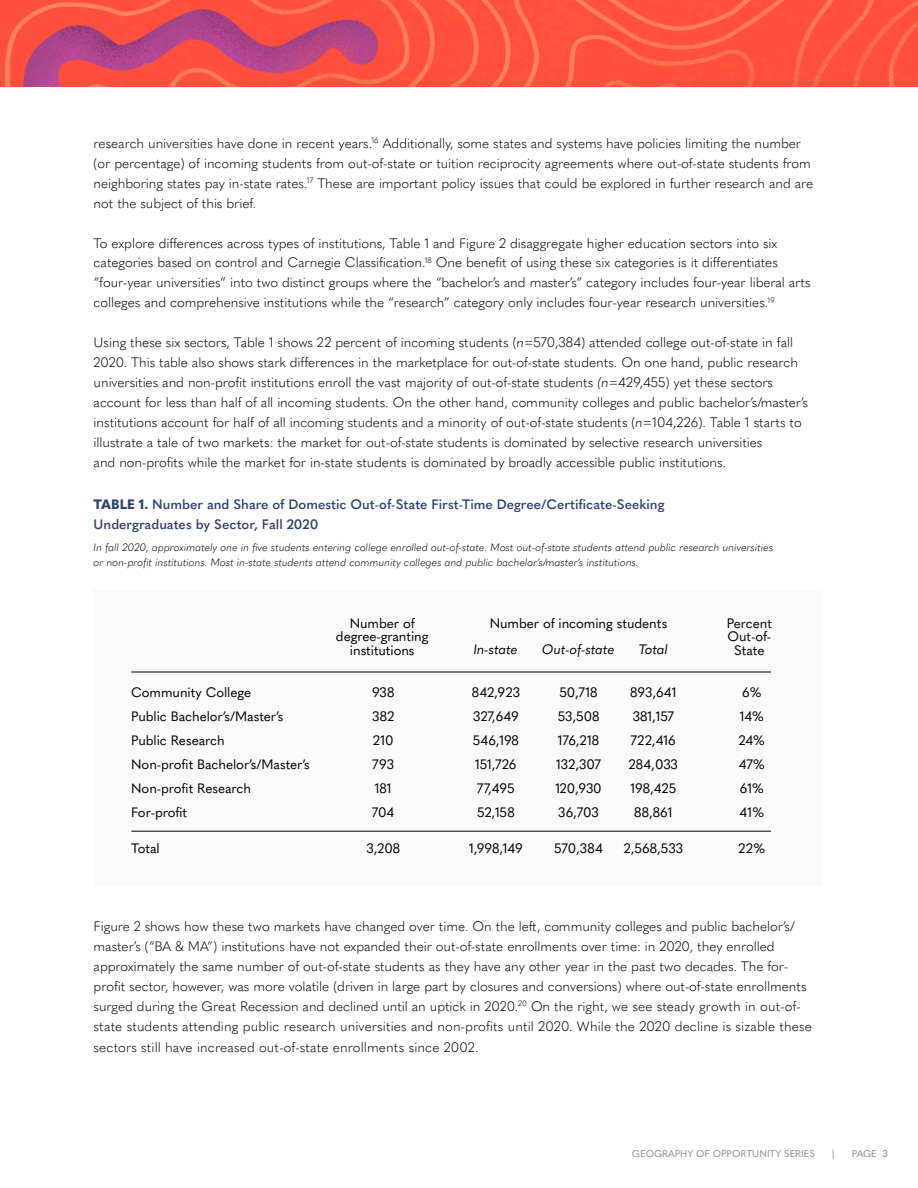
<style>
.page{position:relative;width:918px;height:1188px;background:#fff}
.page>*{position:absolute;margin:0;border:0;box-sizing:border-box;transform-origin:0 0}
.t1{font:300 13.5px/20px "Quasimoda";letter-spacing:-.005em;color:#000}
.t2{font:13.5px/13.5px "Quasimoda";letter-spacing:-.005em;color:#000;text-align:center}
.t3{font:600 13.5px/19.5px "Quasimoda";color:#344273}
.t4{font:italic 13.5px "Quasimoda";letter-spacing:-.005em;color:#000}
.t5{font:italic 300 10.5px/15px "Quasimoda";color:#000}
.t6{font:500 9.75px "Quasimoda";color:#999}
.s1{font-style:italic}
.s2{font-weight:800}
</style>
<div class="page">
<img style="left:0;top:0;width:918px;height:87px">
<div style="left:94px;top:590px;width:728px;height:296px;background:#fafafa"></div>
<hr style="left:131px;top:672px;width:640px;height:1px;background:#000">
<hr style="left:131px;top:831px;width:640px;height:1px;background:#000">
<p class="t1" style="left:94px;top:132px;width:721px">research universities have done in recent years.<sup>16</sup> Additionally, some states and systems have policies limiting the number (or percentage) of incoming students from out-of-state or tuition reciprocity agreements where out-of-state students from neighboring states pay in-state rates.<sup>17</sup> These are important policy issues that could be explored in further research and are not the subject of this brief.</p>
<p class="t1" style="left:94px;top:232px;width:719px">To explore differences across types of institutions, Table 1 and Figure 2 disaggregate higher education sectors into six categories based on control and Carnegie Classification.<sup>18</sup> One benefit of using these six categories is it differentiates “four-year universities” into two distinct groups where the “bachelor’s and master’s” category includes four-year liberal arts colleges and comprehensive institutions while the “research” category only includes four-year research universities.<sup>19</sup></p>
<p class="t1" style="left:94px;top:332px;width:716px">Using these six sectors, Table 1 shows 22 percent of incoming students (<span class="s1">n</span>=570,384) attended college out-of-state in fall 2020. This table also shows stark differences in the marketplace for out-of-state students. On one hand, public research universities and non-profit institutions enroll the vast majority of out-of-state students <span class="s1">(n</span>=429,455) yet these sectors account for less than half of all incoming students. On the other hand, community colleges and public bachelor’s/master’s institutions account for half of all incoming students and a minority of out-of-state students (<span class="s1">n</span>=104,226). Table 1 starts to illustrate a tale of two markets: the market for out-of-state students is dominated by selective research universities<br>and non-profits while the market for in-state students is dominated by broadly accessible public institutions.</p>
<p class="t3" style="left:94px;top:494px;width:572px"><span class="s2">TABLE 1.</span> Number and Share of Domestic Out-of-State First-Time Degree/Certificate-Seeking<br>Undergraduates by Sector, Fall 2020</p>
<p class="t5" style="left:94px;top:539px;width:681px">In fall 2020, approximately one in five students entering college enrolled out-of-state. Most out-of-state students attend public research universities or non-profit institutions. Most in-state students attend community colleges and public bachelor’s/master’s institutions.</p>
<p class="t2" style="left:131px;top:684px;width:121px">Community College</p>
<p class="t2" style="left:131px;top:708px;width:154px">Public Bachelor’s/Master’s</p>
<p class="t2" style="left:131px;top:732px;width:95px">Public Research</p>
<p class="t2" style="left:131px;top:756px;width:180px">Non-profit Bachelor’s/Master’s</p>
<p class="t2" style="left:131px;top:780px;width:122px">Non-profit Research</p>
<p class="t2" style="left:131px;top:804px;width:57px">For-profit</p>
<p class="t2" style="left:131px;top:840px;width:30px">Total</p>
<p class="t2" style="left:336px;top:615px;width:94px">Number of degree-granting</p>
<p class="t2" style="left:350px;top:642px;width:66px">institutions</p>
<p class="t2" style="left:372px;top:684px;width:24px">938</p>
<p class="t2" style="left:372px;top:708px;width:24px">382</p>
<p class="t2" style="left:373px;top:732px;width:22px">210</p>
<p class="t2" style="left:372px;top:756px;width:23px">793</p>
<p class="t2" style="left:375px;top:780px;width:18px">181</p>
<p class="t2" style="left:372px;top:804px;width:24px">704</p>
<p class="t2" style="left:366px;top:840px;width:35px">3,208</p>
<p class="t2" style="left:490px;top:615px;width:179px">Number of incoming students</p>
<p class="t4" style="left:474px;top:639px;width:46px">In-state</p>
<p class="t4" style="left:542px;top:639px;width:74px">Out-of-state</p>
<p class="t4" style="left:639px;top:639px;width:31px">Total</p>
<p class="t2" style="left:472px;top:684px;width:50px">842,923</p>
<p class="t2" style="left:473px;top:708px;width:47px">327,649</p>
<p class="t2" style="left:473px;top:732px;width:48px">546,198</p>
<p class="t2" style="left:475px;top:756px;width:43px">151,726</p>
<p class="t2" style="left:477px;top:780px;width:39px">77,495</p>
<p class="t2" style="left:477px;top:804px;width:39px">52,158</p>
<p class="t2" style="left:469px;top:840px;width:55px">1,998,149</p>
<p class="t2" style="left:630px;top:684px;width:48px">893,641</p>
<p class="t2" style="left:633px;top:708px;width:43px">381,157</p>
<p class="t2" style="left:631px;top:732px;width:46px">722,416</p>
<p class="t2" style="left:629px;top:756px;width:51px">284,033</p>
<p class="t2" style="left:631px;top:780px;width:47px">198,425</p>
<p class="t2" style="left:634px;top:804px;width:40px">88,861</p>
<p class="t2" style="left:624px;top:840px;width:61px">2,568,533</p>
<p class="t2" style="left:559px;top:684px;width:40px">50,718</p>
<p class="t2" style="left:558px;top:708px;width:43px">53,508</p>
<p class="t2" style="left:558px;top:732px;width:43px">176,218</p>
<p class="t2" style="left:556px;top:756px;width:46px">132,307</p>
<p class="t2" style="left:555px;top:780px;width:48px">120,930</p>
<p class="t2" style="left:558px;top:804px;width:42px">36,703</p>
<p class="t2" style="left:554px;top:840px;width:50px">570,384</p>
<p class="t2" style="left:727px;top:615px;width:47px">Percent</p>
<p class="t2" style="left:727px;top:629px;width:45px">Out-of-</p>
<p class="t2" style="left:734px;top:642px;width:32px">State</p>
<p class="t2" style="left:742px;top:684px;width:22px">6%</p>
<p class="t2" style="left:740px;top:708px;width:26px">14%</p>
<p class="t2" style="left:739px;top:732px;width:28px">24%</p>
<p class="t2" style="left:739px;top:756px;width:28px">47%</p>
<p class="t2" style="left:740px;top:780px;width:26px">61%</p>
<p class="t2" style="left:740px;top:804px;width:26px">41%</p>
<p class="t2" style="left:739px;top:840px;width:28px">22%</p>
<p class="t1" style="left:94px;top:915px;width:720px">Figure 2 shows how these two markets have changed over time. On the left, community colleges and public bachelor’s/ master’s (“BA &amp; MA”) institutions have not expanded their out-of-state enrollments over time: in 2020, they enrolled approximately the same number of out-of-state students as they have any other year in the past two decades. The for&shy;profit sector, however, was more volatile (driven in large part by closures and conversions) where out-of-state enrollments surged during the Great Recession and declined until an uptick in 2020.<sup>20</sup> On the right, we see steady growth in out-of&shy;state students attending public research universities and non-profits until 2020. While the 2020 decline is sizable these sectors still have increased out-of-state enrollments since 2002.</p>
<p class="t6" style="left:632px;top:1146px;width:184px">GEOGRAPHY OF OPPORTUNITY SERIES</p>
<p class="t6" style="left:832px;top:1146px;width:4px">|</p>
<p class="t6" style="left:852px;top:1146px;width:38px">PAGE 3</p>
</div>
